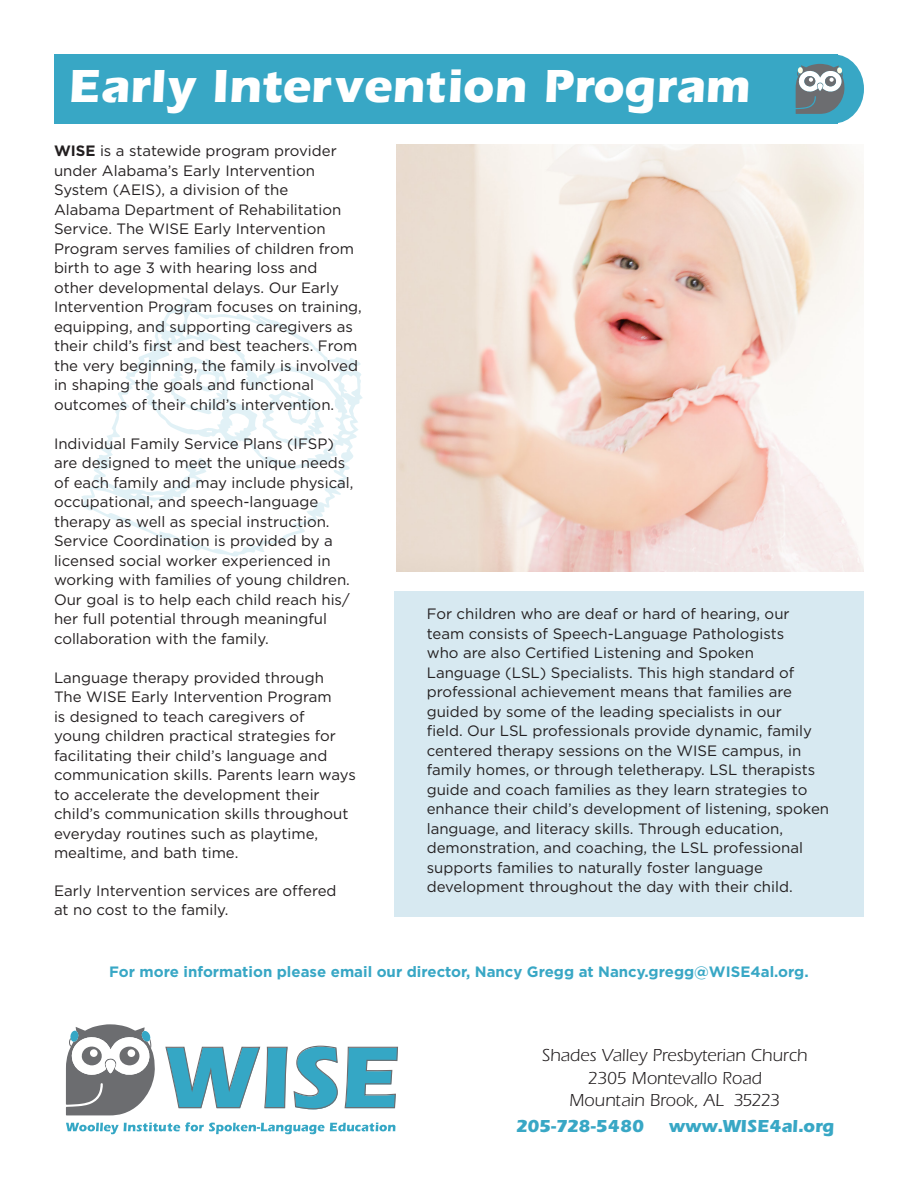
<style>
.page{position:relative;width:918px;height:1188px;background:#fff}
.page>*{position:absolute;margin:0;border:0;box-sizing:border-box;transform-origin:0 0}
.Paragraph_Style_8{font:48px "Eras Bold DTC";color:#fff}
.Paragraph_Style_8-2{font:18px "Eras Book DTC";color:#231f20}
.Paragraph_Style_8-3{font:18px "Eras Bold DTC";color:#38a7c5}
.Paragraph_Style_8-4{font:18px "Eras Bold DTC";letter-spacing:-.035em;color:#38a7c5}
.t1{font:15px/19.5px "Gotham HTF";color:#231f20}
.t2{font:700 15px "Gotham HTF";color:#38a7c5}
.s1{font-weight:700}
</style>
<div class="page">
<svg style="left:81px;top:297px;width:282px;height:260px"></svg>
<svg style="left:262px;top:388px;width:62px;height:59px"></svg>
<svg style="left:66px;top:1024px;width:89px;height:91px"></svg>
<svg style="left:66px;top:1122px;width:329px;height:12px"></svg>
<svg style="left:165px;top:1045px;width:233px;height:65px"></svg>
<div style="left:90px;top:1049px;width:8px;height:8px;background:#fff;border-radius:50%"></div>
<div style="left:128px;top:1049px;width:7px;height:8px;background:#fff;border-radius:50%"></div>
<img style="left:396px;top:144px;width:468px;height:428px">
<div style="left:54px;top:54px;width:784px;height:69px;background:#38a7c5"></div>
<div style="left:803px;top:54px;width:61px;height:69px;background:#38a7c5;border-radius:50%"></div>
<div style="left:394px;top:591px;width:470px;height:326px;background:#d7e9f1"></div>
<svg style="left:796px;top:64px;width:49px;height:50px;background:#87999f"></svg>
<p class="Paragraph_Style_8" style="left:68px;top:57px;width:683px">Early Intervention Program</p>
<p class="t1" style="left:54px;top:141px;width:309px"><span class="s1">WISE</span> is a statewide program provider under Alabama’s Early Intervention System (AEIS), a division of the<br>Alabama Department of Rehabilitation Service. The WISE Early Intervention Program serves families of children from birth to age 3 with hearing loss and<br>other developmental delays. Our Early Intervention Program focuses on training, equipping, and supporting caregivers as their child’s first and best teachers. From the very beginning, the family is involved in shaping the goals and functional outcomes of their child’s intervention.</p>
<p class="t1" style="left:54px;top:434px;width:301px">Individual Family Service Plans (IFSP) are designed to meet the unique needs of each family and may include physical, occupational, and speech-language therapy as well as special instruction.<br>Service Coordination is provided by a licensed social worker experienced in working with families of young children.<br>Our goal is to help each child reach his/ her full potential through meaningful collaboration with the family.</p>
<p class="t1" style="left:54px;top:668px;width:303px">Language therapy provided through<br>The WISE Early Intervention Program<br>is designed to teach caregivers of<br>young children practical strategies for facilitating their child’s language and communication skills. Parents learn ways to accelerate the development their child’s communication skills throughout everyday routines such as playtime, mealtime, and bath time.</p>
<p class="t1" style="left:54px;top:881px;width:284px">Early Intervention services are offered at no cost to the family.</p>
<p class="t1" style="left:427px;top:604px;width:404px">For children who are deaf or hard of hearing, our team consists of Speech-Language Pathologists<br>who are also Certified Listening and Spoken Language (LSL) Specialists. This high standard of professional achievement means that families are guided by some of the leading specialists in our<br>field. Our LSL professionals provide dynamic, family centered therapy sessions on the WISE campus, in family homes, or through teletherapy. LSL therapists guide and coach families as they learn strategies to enhance their child’s development of listening, spoken language, and literacy skills. Through education, demonstration, and coaching, the LSL professional supports families to naturally foster language development throughout the day with their child.</p>
<p class="t2" style="left:109px;top:963px;width:701px">For more information please email our director, Nancy Gregg at Nancy.gregg@WISE4al.org.</p>
<p class="Paragraph_Style_8-2" style="left:542px;top:1045px;width:267px">Shades Valley Presbyterian Church</p>
<p class="Paragraph_Style_8-2" style="left:588px;top:1067px;width:176px">2305 Montevallo Road</p>
<p class="Paragraph_Style_8-2" style="left:570px;top:1090px;width:212px">Mountain Brook, AL 35223</p>
<p class="Paragraph_Style_8-4" style="left:516px;top:1115px;width:130px">205-728-5480</p>
<p class="Paragraph_Style_8-3" style="left:669px;top:1115px;width:167px">www.WISE4al.org</p>
</div>
